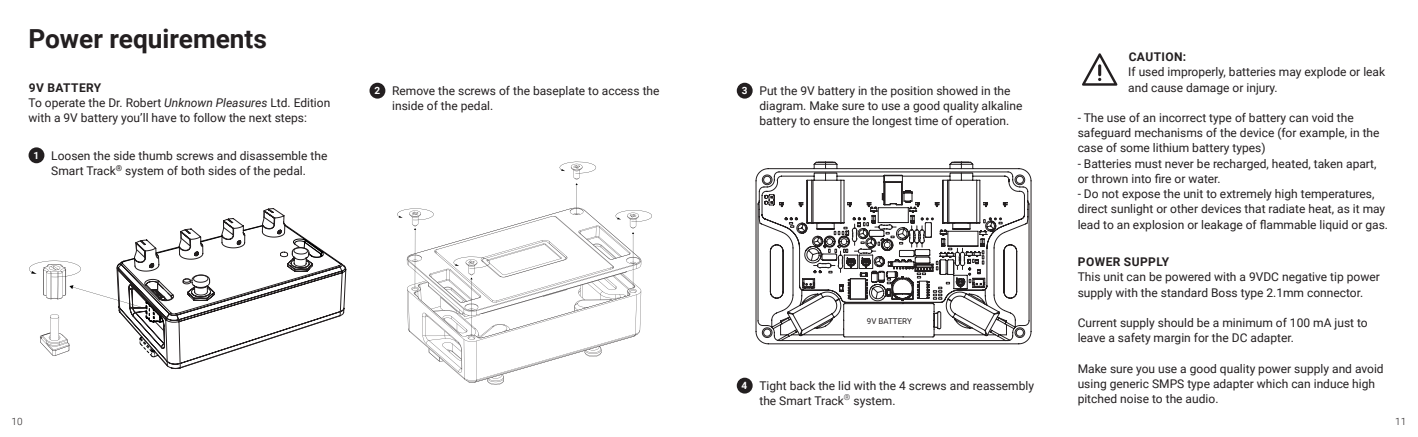
<style>
.page{position:relative;width:1418px;height:437px;background:#fff}
.page>*{position:absolute;margin:0;border:0;box-sizing:border-box;transform-origin:0 0}
.t1{font:700 26.2px "Roboto";color:#231f20}
.t2{font:12px/15.2px "Roboto";color:#231f20}
.t3{font:700 12px "Roboto";letter-spacing:.035em;color:#231f20}
.t4{font:300 10px "Roboto";color:#231f20}
.t5{font:700 10px "Roboto";color:#fff}
.t6{font:8px "Roboto";color:#231f20}
.s1{font-style:italic}
</style>
<div class="page">
<svg style="left:407px;top:208px;width:234px;height:176px"></svg>
<svg style="left:397px;top:208px;width:36px;height:12px"></svg>
<svg style="left:453px;top:256px;width:37px;height:12px"></svg>
<svg style="left:559px;top:161px;width:37px;height:12px"></svg>
<svg style="left:615px;top:210px;width:37px;height:12px"></svg>
<div style="left:29px;top:147px;width:15px;height:16px;background:#231f20;border-radius:50%"></div>
<div style="left:369px;top:83px;width:16px;height:16px;background:#231f20;border-radius:50%"></div>
<svg style="left:152px;top:208px;width:134px;height:160px"></svg>
<div style="left:736px;top:377px;width:16px;height:16px;background:#231f20;border-radius:50%"></div>
<div style="left:736px;top:83px;width:16px;height:16px;background:#231f20;border-radius:50%"></div>
<svg style="left:1082px;top:53px;width:35px;height:33px"></svg>
<svg style="left:29px;top:225px;width:317px;height:132px"></svg>
<svg style="left:755px;top:162px;width:276px;height:182px"></svg>
<svg style="left:789px;top:207px;width:213px;height:94px"></svg>
<p class="t1" style="left:28px;top:20px;width:240px">Power requirements</p>
<p class="t3" style="left:29px;top:79px;width:74px">9V BATTERY</p>
<p class="t2" style="left:29px;top:95px;width:303px">To operate the Dr. Robert <span class="s1">Unknown Pleasures</span> Ltd. Edition with a 9V battery you’ll have to follow the next steps:</p>
<p class="t5" style="left:34px;top:148px;width:7px">1</p>
<p class="t2" style="left:51px;top:148px;width:278px">Loosen the side thumb screws and disassemble the<br>Smart Track<sup>®</sup> system of both sides of the pedal.</p>
<p class="t5" style="left:374px;top:84px;width:7px">2</p>
<p class="t2" style="left:392px;top:83px;width:269px">Remove the screws of the baseplate to access the inside of the pedal.</p>
<p class="t5" style="left:741px;top:84px;width:7px">3</p>
<p class="t2" style="left:759px;top:83px;width:264px">Put the 9V battery in the position showed in the diagram. Make sure to use a good quality alkaline battery to ensure the longest time of operation.</p>
<p class="t6" style="left:866px;top:315px;width:46px">9V BATTERY</p>
<p class="t5" style="left:741px;top:378px;width:7px">4</p>
<p class="t2" style="left:759px;top:377px;width:276px">Tight back the lid with the 4 screws and reassembly the Smart Track<sup>®</sup> system.</p>
<p class="t3" style="left:1128px;top:48px;width:59px">CAUTION:</p>
<p class="t2" style="left:1128px;top:64px;width:258px">If used improperly, batteries may explode or leak and cause damage or injury.</p>
<p class="t2" style="left:1077px;top:110px;width:303px">- The use of an incorrect type of battery can void the safeguard mechanisms of the device (for example, in the case of some lithium battery types)</p>
<p class="t2" style="left:1077px;top:155px;width:300px">- Batteries must never be recharged, heated, taken apart, or thrown into fire or water.</p>
<p class="t2" style="left:1077px;top:186px;width:312px">- Do not expose the unit to extremely high temperatures, direct sunlight or other devices that radiate heat, as it may lead to an explosion or leakage of flammable liquid or gas.</p>
<p class="t3" style="left:1077px;top:253px;width:93px">POWER SUPPLY</p>
<p class="t2" style="left:1077px;top:269px;width:303px">This unit can be powered with a 9VDC negative tip power supply with the standard Boss type 2.1mm connector.</p>
<p class="t2" style="left:1077px;top:314px;width:291px">Current supply should be a minimum of 100 mA just to leave a safety margin for the DC adapter.</p>
<p class="t2" style="left:1077px;top:360px;width:307px">Make sure you use a good quality power supply and avoid using generic SMPS type adapter which can induce high pitched noise to the audio.</p>
<p class="t4" style="left:12px;top:414px;width:13px">10</p>
<p class="t4" style="left:1395px;top:414px;width:13px">11</p>
</div>
